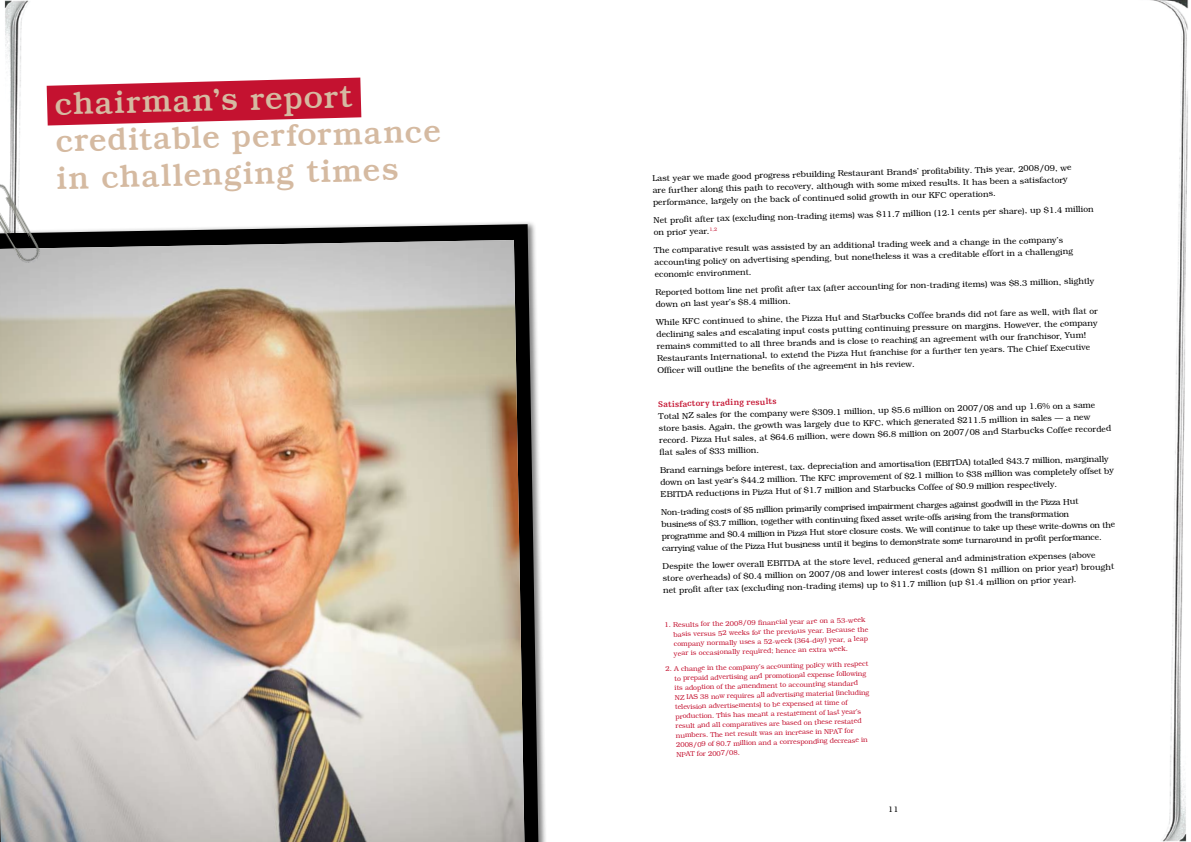
<style>
.page{position:relative;width:1191px;height:842px;background:#fff}
.page>*{position:absolute;margin:0;border:0;box-sizing:border-box;transform-origin:0 0}
.t1{font:500 32px/37.1px "Bookman";color:#d5baa1}
.t2{font:300 8.5px/12px "Bookman";color:#000}
.t3{font:700 8.5px "Egyptienne F";color:#c41230}
.t4{font:300 8px "Bookman";color:#000}
.t5{font:300 7px/9.5px "Bookman";color:#c41230}
</style>
<div class="page">
<img style="left:4px;top:0;width:43px;height:181px">
<img style="left:1150px;top:0;width:39px;height:842px">
<svg style="left:47px;top:78px;width:314px;height:48px"></svg>
<div style="left:0;top:221px;width:548px;height:621px;background:#000;opacity:.5"></div>
<svg style="left:44px;top:224px;width:494px;height:618px;background:#3e3e3e"></svg>
<img style="left:0;top:240px;width:524px;height:602px">
<img style="left:0;top:181px;width:44px;height:88px">
<svg style="left:7px;top:233px;width:23px;height:15px"></svg>
<h1 class="t1" style="left:53px;top:86px;width:387px;rotate:-2deg">chairman’s report creditable performance in challenging times</h1>
<p class="t2" style="left:652px;top:170px;width:421px;rotate:-1deg">Last year we made good progress rebuilding Restaurant Brands’ profi tability. This year, 2008/09, we are further along this path to recovery, although with some mixed results. It has been a satisfactory performance, largely on the back of continued solid growth in our KFC operations.</p>
<p class="t2" style="left:653px;top:212px;width:442px;line-height:13.6px;rotate:-1deg">Net profi t after tax (excluding non-trading items) was $11.7 million (12.1 cents per share), up $1.4 million on prior year.<sup>1,2</sup></p>
<p class="t2" style="left:654px;top:243px;width:420px;rotate:-1deg">The comparative result was assisted by an additional trading week and a change in the company’s accounting policy on advertising spending, but nonetheless it was a creditable effort in a challenging</p>
<p class="t2" style="left:654px;top:266px;width:441px;line-height:16.5px;rotate:-1deg">economic environment.<br>Reported bottom line net profi t after tax (after accounting for non-trading items) was $8.3 million, slightly</p>
<p class="t2" style="left:655px;top:295px;width:443px;line-height:16.7px;rotate:-1deg">down on last year’s $8.4 million.<br>While KFC continued to shine, the Pizza Hut and Starbucks Coffee brands did not fare as well, with fl at or</p>
<p class="t2" style="left:656px;top:326px;width:443px;rotate:-1deg">declining sales and escalating input costs putting continuing pressure on margins. However, the company remains committed to all three brands and is close to reaching an agreement with our franchisor, Yum!<br>Restaurants International, to extend the Pizza Hut franchise for a further ten years. The Chief Executive</p>
<p class="t2" style="left:657px;top:363px;width:259px;rotate:-1deg">Offi cer will outline the benefi ts of the agreement in his review.</p>
<p class="t3" style="left:658px;top:399px;width:120px;rotate:-1deg">Satisfactory trading results</p>
<p class="t2" style="left:658px;top:409px;width:454px;rotate:-1deg">Total NZ sales for the company were $309.1 million, up $5.6 million on 2007/08 and up 1.6% on a same store basis. Again, the growth was largely due to KFC, which generated $211.5 million in sales — a new record. Pizza Hut sales, at $64.6 million, were down $6.8 million on 2007/08 and Starbucks Coffee recorded</p>
<p class="t2" style="left:659px;top:444px;width:450px;line-height:16.4px;rotate:-1deg">fl at sales of $33 million.<br>Brand earnings before interest, tax, depreciation and amortisation (EBITDA) totalled $43.7 million, marginally</p>
<p class="t2" style="left:660px;top:474px;width:455px;rotate:-1deg">down on last year’s $44.2 million. The KFC improvement of $2.1 million to $38 million was completely offset by<br>EBITDA reductions in Pizza Hut of $1.7 million and Starbucks Coffee of $0.9 million respectively.</p>
<p class="t2" style="left:661px;top:505px;width:455px;rotate:-1deg">Non-trading costs of $5 million primarily comprised impairment charges against goodwill in the Pizza Hut business of $3.7 million, together with continuing fi xed asset write-offs arising from the transformation programme and $0.4 million in Pizza Hut store closure costs. We will continue to take up these write-downs on the carrying value of the Pizza Hut business until it begins to demonstrate some turnaround in profi t performance.</p>
<p class="t2" style="left:662px;top:558px;width:453px;rotate:-1deg">Despite the lower overall EBITDA at the store level, reduced general and administration expenses (above store overheads) of $0.4 million on 2007/08 and lower interest costs (down $1 million on prior year) brought net profi t after tax (excluding non-trading items) up to $11.7 million (up $1.4 million on prior year).</p>
<p class="t5" style="left:673px;top:619px;width:196px;text-indent:-9px;rotate:-1deg">1. Results for the 2008/09 fi nancial year are on a 53-week basis versus 52 weeks for the previous year. Because the company normally uses a 52-week (364-day) year, a leap year is occasionally required; hence an extra week.</p>
<p class="t5" style="left:674px;top:663px;width:196px;text-indent:-9px;rotate:-1deg">2. A change in the company’s accounting policy with respect to prepaid advertising and promotional expense following its adoption of the amendment to accounting standard NZ IAS 38 now requires all advertising material (including television advertisements) to be expensed at time of production. This has meant a restatement of last year’s result and all comparatives are based on these restated numbers. The net result was an increase in NPAT for 2008/09 of $0.7 million and a corresponding decrease in</p>
<p class="t5" style="left:676px;top:749px;width:65px;rotate:-1deg">NPAT for 2007/08.</p>
<p class="t4" style="left:888px;top:805px;width:12px">11</p>
</div>
